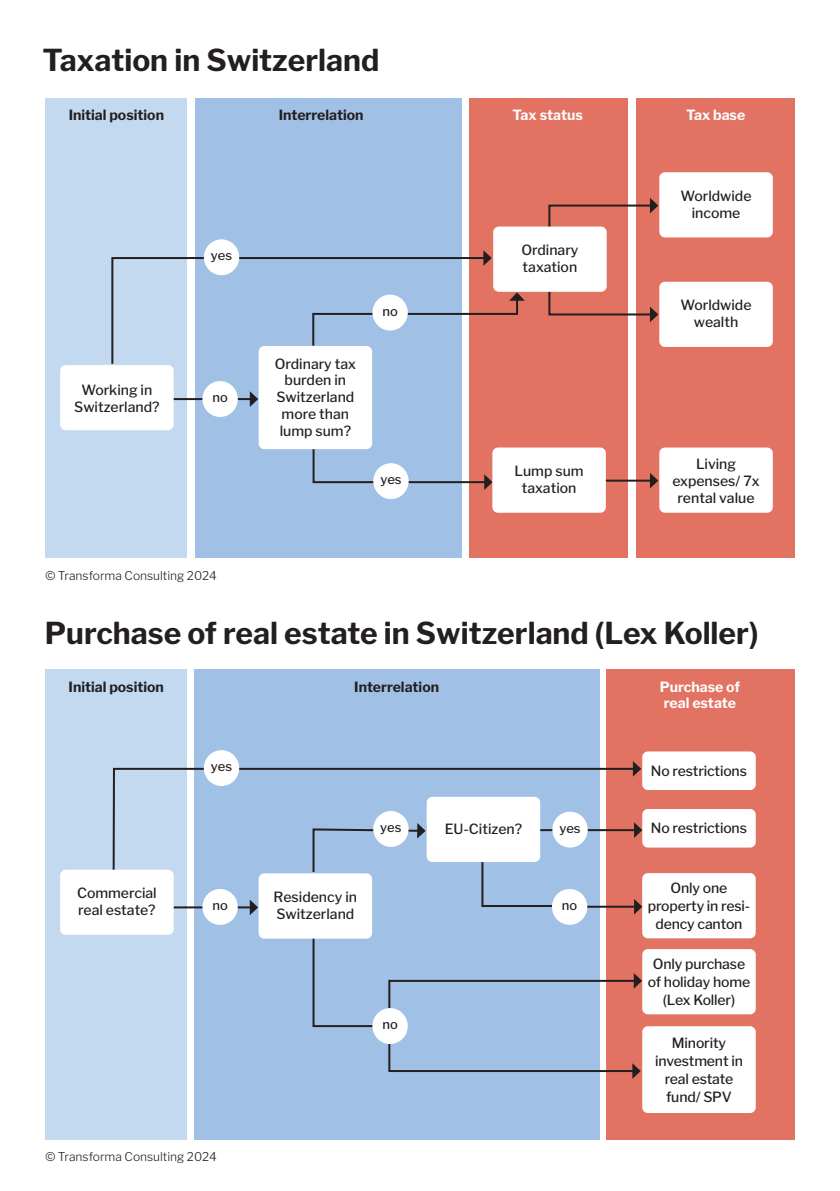
<style>
.page{position:relative;width:840px;height:1191px;background:#fff}
.page>*{position:absolute;margin:0;border:0;box-sizing:border-box;transform-origin:0 0}
.t1{font:700 30px "Libre Franklin";color:#231f20}
.t2{font:500 14px/16.8px "Libre Franklin";color:#231f20;text-align:center}
.t3{font:700 14px "Libre Franklin";color:#231f20}
.t4{font:700 14px/16.8px "Libre Franklin";color:#fff}
.t5{font:500 13px "Libre Franklin";color:#231f20}
.t6{font:300 12px "Libre Franklin";color:#231f20}
</style>
<div class="page">
<div style="left:45px;top:98px;width:142px;height:459px;background:#c3d9f0"></div>
<div style="left:635px;top:98px;width:159px;height:459px;background:#e27363"></div>
<div style="left:469px;top:98px;width:159px;height:459px;background:#e27363"></div>
<div style="left:195px;top:98px;width:266px;height:459px;background:#a0c1e5"></div>
<div style="left:659px;top:172px;width:113px;height:65px;background:#fff;border-radius:6px"></div>
<div style="left:659px;top:282px;width:113px;height:65px;background:#fff;border-radius:6px"></div>
<div style="left:659px;top:447px;width:113px;height:66px;background:#fff;border-radius:6px"></div>
<hr style="left:169px;top:398px;width:81px;height:2px;background:#231f20">
<svg style="left:250px;top:391px;width:8px;height:16px"></svg>
<div style="left:202px;top:381px;width:36px;height:36px;background:#fff;border-radius:50%"></div>
<svg style="left:311px;top:425px;width:181px;height:65px"></svg>
<div style="left:373px;top:463px;width:35px;height:36px;background:#fff;border-radius:50%"></div>
<div style="left:258px;top:346px;width:114px;height:103px;background:#fff;border-radius:6px"></div>
<div style="left:60px;top:365px;width:113px;height:65px;background:#fff;border-radius:6px"></div>
<svg style="left:111px;top:256px;width:372px;height:110px"></svg>
<svg style="left:483px;top:250px;width:8px;height:16px"></svg>
<div style="left:204px;top:239px;width:35px;height:36px;background:#fff;border-radius:50%"></div>
<svg style="left:548px;top:198px;width:110px;height:31px"></svg>
<svg style="left:548px;top:286px;width:110px;height:36px"></svg>
<div style="left:493px;top:226px;width:113px;height:66px;background:#fff;border-radius:6px"></div>
<svg style="left:311px;top:292px;width:213px;height:56px"></svg>
<div style="left:372px;top:295px;width:35px;height:35px;background:#fff;border-radius:50%"></div>
<hr style="left:603px;top:479px;width:47px;height:2px;background:#231f20">
<svg style="left:649px;top:473px;width:9px;height:15px"></svg>
<div style="left:492px;top:447px;width:113px;height:66px;background:#fff;border-radius:6px"></div>
<div style="left:45px;top:669px;width:142px;height:471px;background:#c3d9f0"></div>
<div style="left:605px;top:669px;width:189px;height:471px;background:#e27363"></div>
<div style="left:194px;top:669px;width:405px;height:471px;background:#a0c1e5"></div>
<div style="left:642px;top:751px;width:113px;height:39px;background:#fff;border-radius:6px"></div>
<div style="left:642px;top:809px;width:113px;height:38px;background:#fff;border-radius:6px"></div>
<div style="left:641px;top:873px;width:114px;height:65px;background:#fff;border-radius:6px"></div>
<div style="left:642px;top:949px;width:113px;height:65px;background:#fff;border-radius:6px"></div>
<div style="left:642px;top:1026px;width:113px;height:87px;background:#fff;border-radius:6px"></div>
<svg style="left:112px;top:767px;width:522px;height:145px"></svg>
<svg style="left:632px;top:761px;width:9px;height:15px"></svg>
<div style="left:204px;top:750px;width:35px;height:36px;background:#fff;border-radius:50%"></div>
<hr style="left:173px;top:906px;width:77px;height:2px;background:#231f20">
<svg style="left:250px;top:899px;width:8px;height:16px"></svg>
<div style="left:202px;top:889px;width:35px;height:36px;background:#fff;border-radius:50%"></div>
<svg style="left:311px;top:823px;width:114px;height:51px"></svg>
<div style="left:373px;top:811px;width:35px;height:36px;background:#fff;border-radius:50%"></div>
<div style="left:258px;top:873px;width:114px;height:65px;background:#fff;border-radius:6px"></div>
<hr style="left:537px;top:829px;width:97px;height:2px;background:#231f20">
<svg style="left:633px;top:822px;width:9px;height:16px"></svg>
<hr style="left:582px;top:905px;width:52px;height:2px;background:#231f20">
<svg style="left:633px;top:899px;width:9px;height:15px"></svg>
<div style="left:552px;top:811px;width:35px;height:36px;background:#fff;border-radius:50%"></div>
<div style="left:60px;top:869px;width:113px;height:66px;background:#fff;border-radius:6px"></div>
<svg style="left:480px;top:858px;width:75px;height:50px"></svg>
<div style="left:551px;top:889px;width:36px;height:36px;background:#fff;border-radius:50%"></div>
<div style="left:426px;top:797px;width:114px;height:65px;background:#fff;border-radius:6px"></div>
<svg style="left:311px;top:932px;width:330px;height:96px"></svg>
<svg style="left:388px;top:1041px;width:252px;height:37px"></svg>
<div style="left:372px;top:1008px;width:35px;height:36px;background:#fff;border-radius:50%"></div>
<h1 class="t1" style="left:43px;top:42px;width:338px">Taxation in Switzerland</h1>
<p class="t3" style="left:69px;top:106px;width:97px">Initial position</p>
<p class="t3" style="left:279px;top:106px;width:86px">Interrelation</p>
<p class="t4" style="left:512px;top:106px;width:72px">Tax status</p>
<p class="t4" style="left:685px;top:106px;width:61px">Tax base</p>
<p class="t2" style="left:74px;top:381px;width:87px">Working in<br>Switzerland?</p>
<p class="t5" style="left:211px;top:248px;width:23px">yes</p>
<p class="t2" style="left:521px;top:241px;width:59px;text-align:left">Ordinary taxation</p>
<p class="t5" style="left:382px;top:303px;width:17px">no</p>
<p class="t5" style="left:212px;top:390px;width:17px">no</p>
<p class="t2" style="left:274px;top:355px;width:83px">Ordinary tax burden in<br>Switzerland more than lump sum?</p>
<p class="t5" style="left:380px;top:471px;width:23px">yes</p>
<p class="t2" style="left:514px;top:462px;width:70px">Lump sum taxation</p>
<p class="t6" style="left:45px;top:568px;width:173px">© Transforma Consulting 2024</p>
<p class="t2" style="left:680px;top:187px;width:72px">Worldwide income</p>
<p class="t2" style="left:680px;top:297px;width:72px">Worldwide wealth</p>
<p class="t2" style="left:672px;top:455px;width:89px">Living expenses/ 7x rental value</p>
<h1 class="t1" style="left:45px;top:615px;width:714px">Purchase of real estate in Switzerland (Lex Koller)</h1>
<p class="t3" style="left:69px;top:678px;width:97px">Initial position</p>
<p class="t3" style="left:354px;top:678px;width:86px">Interrelation</p>
<p class="t4" style="left:659px;top:678px;width:82px">Purchase of real estate</p>
<p class="t5" style="left:211px;top:758px;width:23px">yes</p>
<p class="t2" style="left:650px;top:762px;width:97px">No restrictions</p>
<p class="t5" style="left:380px;top:819px;width:23px">yes</p>
<p class="t2" style="left:444px;top:820px;width:79px">EU-Citizen?</p>
<p class="t5" style="left:559px;top:820px;width:23px">yes</p>
<p class="t2" style="left:650px;top:819px;width:97px">No restrictions</p>
<p class="t2" style="left:77px;top:884px;width:81px;text-align:left">Commercial real estate?</p>
<p class="t5" style="left:212px;top:897px;width:17px">no</p>
<p class="t2" style="left:273px;top:888px;width:85px;text-align:left">Residency in<br>Switzerland</p>
<p class="t5" style="left:382px;top:1016px;width:17px">no</p>
<p class="t5" style="left:561px;top:897px;width:17px">no</p>
<p class="t2" style="left:647px;top:879px;width:104px;line-height:18px">Only one property in resi&shy;dency canton</p>
<p class="t2" style="left:647px;top:955px;width:104px;line-height:18px">Only purchase of holiday home (Lex Koller)</p>
<p class="t2" style="left:654px;top:1034px;width:89px;line-height:18px">Minority investment in real estate fund/ SPV</p>
<p class="t6" style="left:45px;top:1149px;width:173px">© Transforma Consulting 2024</p>
</div>
